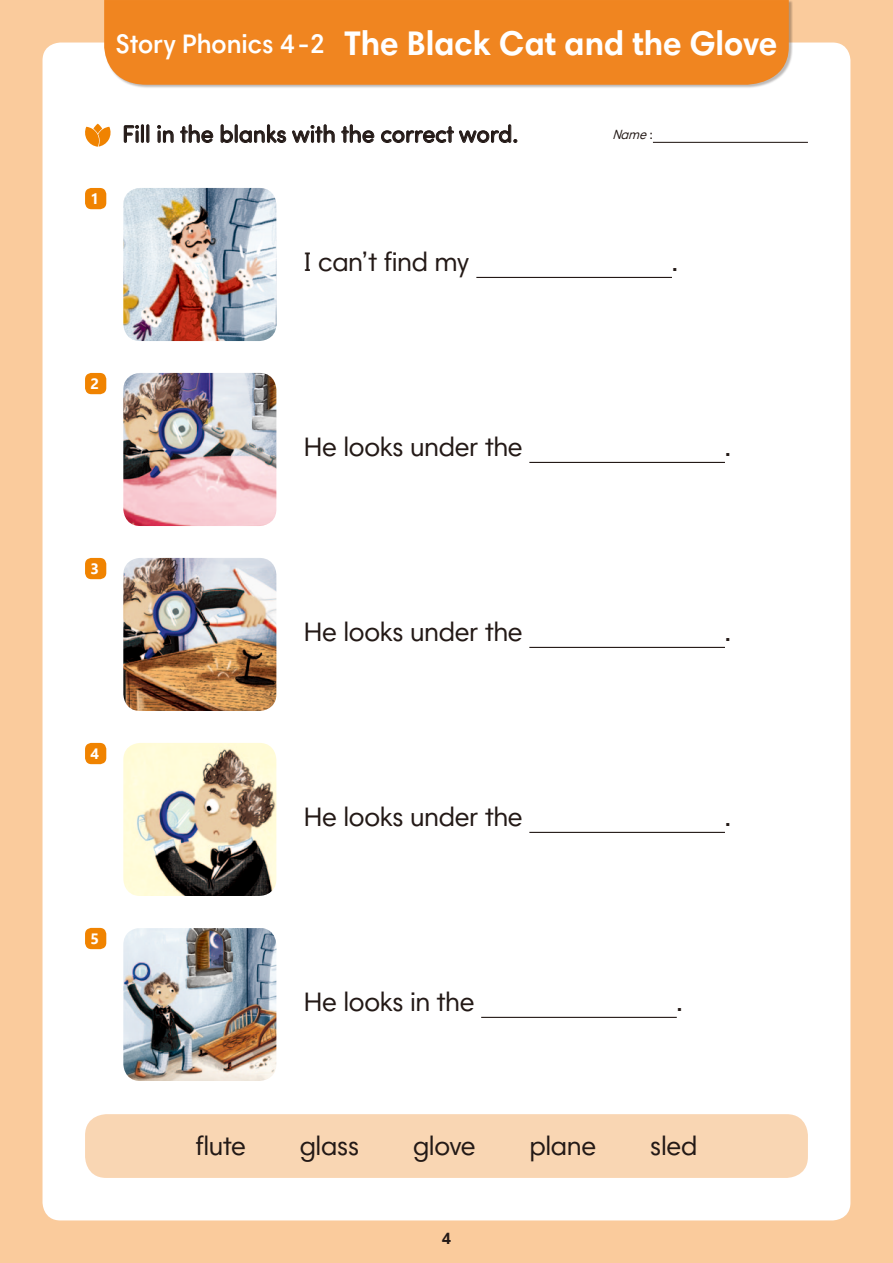
<style>
.page{position:relative;width:893px;height:1263px;background:#facb9c}
.page>*{position:absolute;margin:0;border:0;box-sizing:border-box;transform-origin:0 0}
.t1{font:700 34.5px "Harmonia Sans Std";color:#fff}
.t2{font:27px "Harmonia Sans CPS";letter-spacing:-.015em;color:#231916}
.t3{font:24px "Sofia Pro Soft CPS";letter-spacing:-.005em;color:#231916}
.t4{font:700 16.5px "Harmonia Sans CPS";color:#231916}
.t5{font:700 15px "Ebrima";color:#fff}
.t6{font:italic 13.5px "Harmonia Sans CPS";color:#231916;scale:.93 1}
.s1{font-family:"Harmonia Sans CPS";font-weight:600;font-size:27px}
.s2{font-style:normal}
</style>
<div class="page">
<div style="left:43px;top:43px;width:807px;height:1177px;background:#fff;border-radius:18px"></div>
<div style="left:105px;top:0;width:688px;height:89px;background:#231916;opacity:.3"></div>
<div style="left:104px;top:0;width:685px;height:85px;background:#f08520"></div>
<hr style="left:653px;top:142px;width:155px;height:1px;background:#231916">
<div style="left:85px;top:1114px;width:723px;height:64px;background:#f9d6b3;border-radius:21px"></div>
<img style="left:123px;top:188px;width:153px;height:153px">
<img style="left:123px;top:373px;width:153px;height:153px">
<img style="left:123px;top:558px;width:153px;height:153px">
<img style="left:123px;top:743px;width:153px;height:153px">
<img style="left:123px;top:928px;width:153px;height:153px">
<hr style="left:476px;top:277px;width:196px;height:1px;background:#231916">
<hr style="left:529px;top:462px;width:196px;height:1px;background:#231916">
<hr style="left:529px;top:647px;width:196px;height:1px;background:#231916">
<hr style="left:529px;top:832px;width:196px;height:1px;background:#231916">
<hr style="left:481px;top:1017px;width:196px;height:1px;background:#231916">
<div style="left:85px;top:188px;width:21px;height:21px;background:#f08300;border-radius:6px"></div>
<div style="left:85px;top:373px;width:21px;height:21px;background:#f08300;border-radius:6px"></div>
<div style="left:85px;top:558px;width:21px;height:21px;background:#f08300;border-radius:6px"></div>
<div style="left:85px;top:743px;width:21px;height:21px;background:#f08300;border-radius:6px"></div>
<div style="left:85px;top:928px;width:21px;height:21px;background:#f08300;border-radius:6px"></div>
<svg style="left:85px;top:124px;width:26px;height:23px"></svg>
<svg style="left:124px;top:125px;width:15px;height:18px"></svg>
<div style="left:141px;top:125px;width:3px;height:18px;border:1px solid #231916"></div>
<div style="left:146px;top:125px;width:3px;height:18px;border:1px solid #231916"></div>
<svg style="left:157px;top:125px;width:17px;height:18px"></svg>
<svg style="left:180px;top:124px;width:33px;height:19px"></svg>
<svg style="left:220px;top:124px;width:13px;height:19px"></svg>
<div style="left:235px;top:125px;width:3px;height:18px;border:1px solid #231916"></div>
<svg style="left:239px;top:124px;width:47px;height:19px"></svg>
<svg style="left:292px;top:124px;width:43px;height:19px"></svg>
<svg style="left:341px;top:124px;width:33px;height:19px"></svg>
<svg style="left:381px;top:124px;width:136px;height:19px"></svg>
<p class="t1" style="left:115px;top:22px;width:663px"><span class="s1">Story Phonics 4 -2</span> The Black Cat and the Glove</p>
<p class="t5" style="left:90px;top:187px;width:10px">1</p>
<p class="t3" style="left:122px;top:118px;width:398px">Fill in the blanks with the correct word.</p>
<p class="t2" style="left:304px;top:245px;width:167px">I can’t find my</p>
<p class="t6" style="left:613px;top:126px;width:44px">Name <span class="s2">:</span></p>
<p class="t2" style="left:672px;top:245px;width:8px">.</p>
<p class="t5" style="left:90px;top:372px;width:10px">2</p>
<p class="t2" style="left:304px;top:430px;width:220px">He looks under the</p>
<p class="t2" style="left:725px;top:430px;width:8px">.</p>
<p class="t5" style="left:90px;top:557px;width:10px">3</p>
<p class="t2" style="left:304px;top:615px;width:220px">He looks under the</p>
<p class="t2" style="left:725px;top:615px;width:8px">.</p>
<p class="t5" style="left:90px;top:742px;width:10px">4</p>
<p class="t5" style="left:90px;top:927px;width:10px">5</p>
<p class="t2" style="left:304px;top:800px;width:220px">He looks under the</p>
<p class="t2" style="left:304px;top:985px;width:172px">He looks in the</p>
<p class="t2" style="left:725px;top:800px;width:8px">.</p>
<p class="t2" style="left:677px;top:985px;width:8px">.</p>
<p class="t2" style="left:195px;top:1129px;width:52px">flute</p>
<p class="t2" style="left:300px;top:1129px;width:61px">glass</p>
<p class="t2" style="left:413px;top:1129px;width:64px">glove</p>
<p class="t2" style="left:529px;top:1129px;width:68px">plane</p>
<p class="t2" style="left:650px;top:1129px;width:49px">sled</p>
<p class="t4" style="left:442px;top:1228px;width:11px">4</p>
</div>
